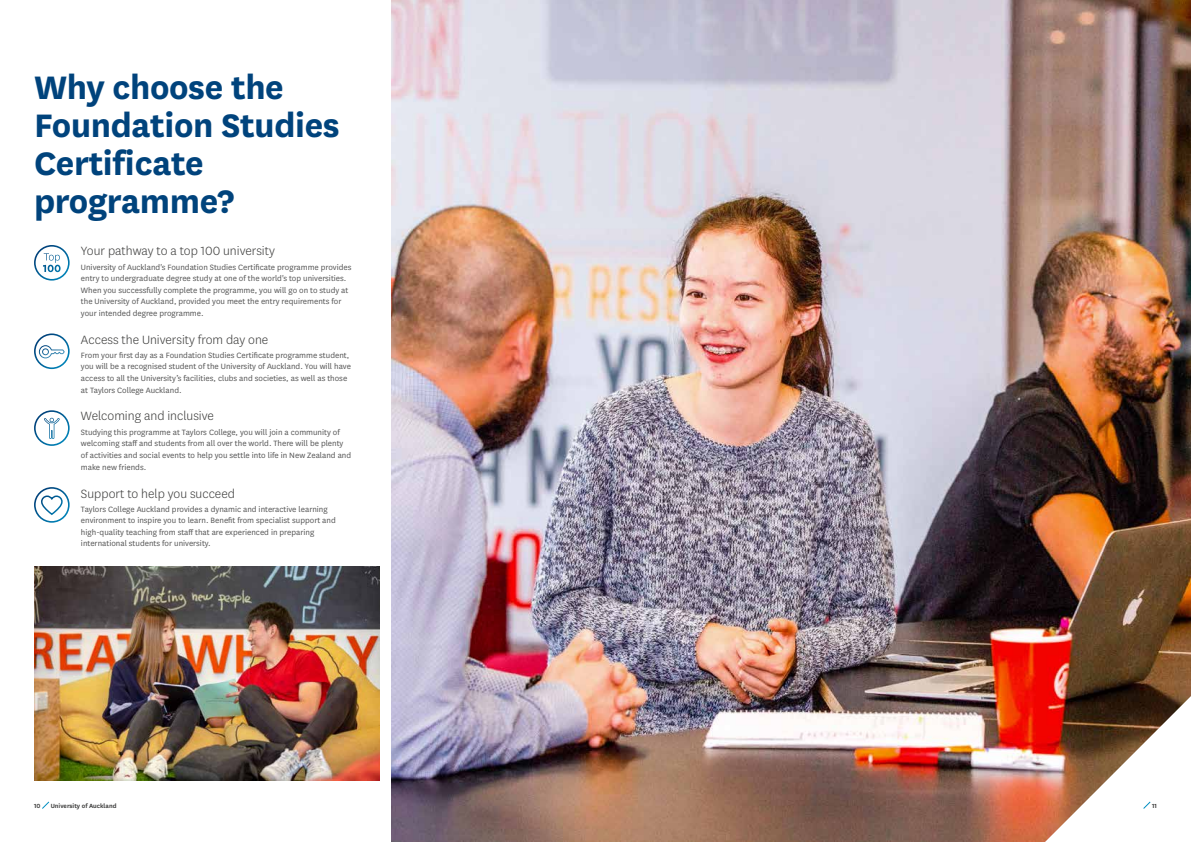
<style>
.page{position:relative;width:1191px;height:842px;background:#fff}
.page>*{position:absolute;margin:0;border:0;box-sizing:border-box;transform-origin:0 0}
.t1{font:700 38px/38px "National";letter-spacing:-.01em;color:#00437c}
.t2{font:300 14px "National";color:#3b3b3a}
.t3{font:9px/11.5px "National";color:#565656}
.t4{font:600 7px "National";color:#3b3b3a}
</style>
<div class="page">
<img style="left:391px;top:0;width:800px;height:842px">
<img style="left:34px;top:566px;width:346px;height:214px">
<svg style="left:42px;top:801px;width:8px;height:8px"></svg>
<svg style="left:1045px;top:696px;width:146px;height:146px"></svg>
<svg style="left:34px;top:245px;width:36px;height:36px"></svg>
<svg style="left:34px;top:410px;width:36px;height:36px"></svg>
<svg style="left:34px;top:487px;width:36px;height:36px"></svg>
<svg style="left:34px;top:333px;width:36px;height:36px"></svg>
<h1 class="t1" style="left:34px;top:66px;width:307px">Why choose the<br>Foundation Studies<br>Certificate programme?</h1>
<h2 class="t2" style="left:81px;top:242px;width:195px">Your pathway to a top 100 university</h2>
<p class="t3" style="left:81px;top:261px;width:272px">University of Auckland's Foundation Studies Certificate programme provides entry to undergraduate degree study at one of the world's top universities.<br>When you successfully complete the programme, you will go on to study at the University of Auckland, provided you meet the entry requirements for your intended degree programme.</p>
<h2 class="t2" style="left:81px;top:331px;width:189px">Access the University from day one</h2>
<p class="t3" style="left:81px;top:349px;width:271px">From your first day as a Foundation Studies Certificate programme student, you will be a recognised student of the University of Auckland. You will have access to all the University’s facilities, clubs and societies, as well as those at Taylors College Auckland.</p>
<h2 class="t2" style="left:81px;top:407px;width:134px">Welcoming and inclusive</h2>
<p class="t3" style="left:81px;top:426px;width:272px">Studying this programme at Taylors College, you will join a community of welcoming staff and students from all over the world. There will be plenty of activities and social events to help you settle into life in New Zealand and make new friends.</p>
<h2 class="t2" style="left:81px;top:484px;width:155px">Support to help you succeed</h2>
<p class="t3" style="left:81px;top:503px;width:256px">Taylors College Auckland provides a dynamic and interactive learning environment to inspire you to learn. Benefit from specialist support and high-quality teaching from staff that are experienced in preparing international students for university.</p>
<p class="t4" style="left:34px;top:801px;width:8px">10</p>
<p class="t4" style="left:51px;top:801px;width:67px">University of Auckland</p>
<p class="t4" style="left:1152px;top:801px;width:6px">11</p>
</div>
